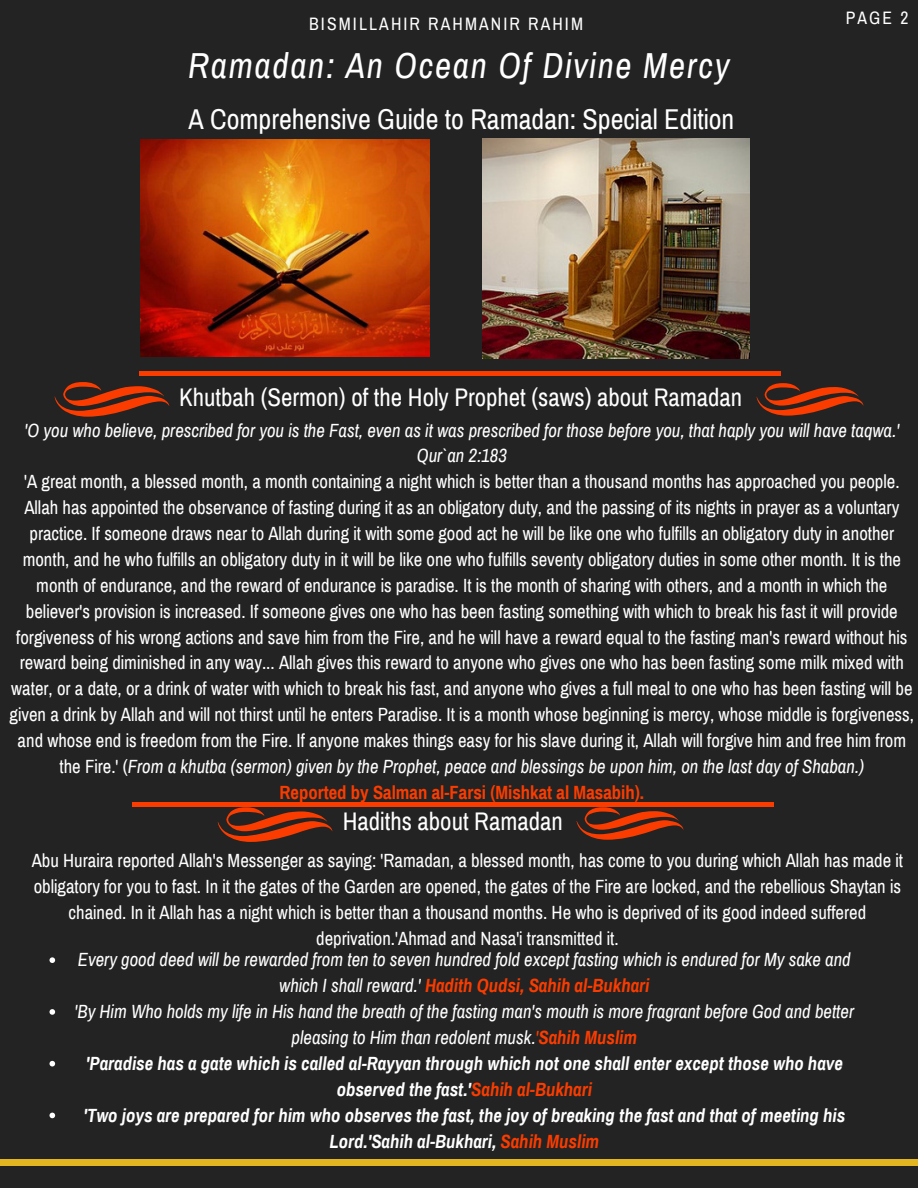
<style>
.page{position:relative;width:918px;height:1188px;background:#232323}
.page>*{position:absolute;margin:0;border:0;box-sizing:border-box;transform-origin:0 0}
.t1{font:italic 35.4px "Archivo Narrow";letter-spacing:.05em;color:#fff}
.t2{font:28.05px "Archivo Narrow";color:#fff}
.t3{font:24.9px "Archivo Narrow";color:#fff}
.t4{font:18.75px/25.8px "Archivo Narrow";color:#fff;text-align:center}
.t5{font:italic 18.75px/25.8px "Archivo Narrow";color:#fff;text-align:center}
.t6{font:17.55px "Archivo Narrow";letter-spacing:.12em;color:#fff}
.s1{font-style:italic}
.s2{font-weight:700;color:#fb3c00}
.s3{color:#fb3c00}
.s4{font-weight:700}
</style>
<div class="page">
<div style="left:0;top:1159px;width:918px;height:7px;background:#e2b621"></div>
<div style="left:140px;top:371px;width:641px;height:5px;background:#fb3c00"></div>
<img style="left:141px;top:140px;width:289px;height:217px">
<img style="left:483px;top:138px;width:266px;height:221px">
<div style="left:133px;top:802px;width:641px;height:5px;background:#fb3c00"></div>
<svg style="left:55px;top:382px;width:114px;height:35px"></svg>
<svg style="left:757px;top:383px;width:106px;height:33px"></svg>
<svg style="left:218px;top:807px;width:114px;height:35px"></svg>
<svg style="left:577px;top:807px;width:106px;height:33px"></svg>
<svg style="left:50px;top:957px;width:5px;height:6px"></svg>
<svg style="left:50px;top:1009px;width:5px;height:6px"></svg>
<svg style="left:50px;top:1061px;width:5px;height:5px"></svg>
<svg style="left:50px;top:1113px;width:5px;height:5px"></svg>
<p class="t6" style="left:309px;top:15px;width:275px">BISMILLAHIR RAHMANIR RAHIM</p>
<h1 class="t1" style="left:188px;top:47px;width:542px">Ramadan: An Ocean Of Divine Mercy</h1>
<h2 class="t2" style="left:188px;top:105px;width:547px">A Comprehensive Guide to Ramadan: Special Edition</h2>
<p class="t6" style="left:846px;top:8px;width:64px">PAGE 2</p>
<h3 class="t3" style="left:179px;top:384px;width:565px">Khutbah (Sermon) of the Holy Prophet (saws) about Ramadan</h3>
<p class="t5" style="left:24px;top:417px;width:876px">'O you who believe, prescribed for you is the Fast, even as it was prescribed for those before you, that haply you will have taqwa.'<br>Qur`an 2:183</p>
<p class="t4" style="left:10px;top:469px;width:906px">'A great month, a blessed month, a month containing a night which is better than a thousand months has approached you people.<br>Allah has appointed the observance of fasting during it as an obligatory duty, and the passing of its nights in prayer as a voluntary practice. If someone draws near to Allah during it with some good act he will be like one who fulfills an obligatory duty in another month, and he who fulfills an obligatory duty in it will be like one who fulfills seventy obligatory duties in some other month. It is the month of endurance, and the reward of endurance is paradise. It is the month of sharing with others, and a month in which the believer's provision is increased. If someone gives one who has been fasting something with which to break his fast it will provide forgiveness of his wrong actions and save him from the Fire, and he will have a reward equal to the fasting man's reward without his reward being diminished in any way... Allah gives this reward to anyone who gives one who has been fasting some milk mixed with water, or a date, or a drink of water with which to break his fast, and anyone who gives a full meal to one who has been fasting will be given a drink by Allah and will not thirst until he enters Paradise. It is a month whose beginning is mercy, whose middle is forgiveness, and whose end is freedom from the Fire. If anyone makes things easy for his slave during it, Allah will forgive him and free him from the Fire.' (<span class="s1">From a khutba (sermon) given by the Prophet, peace and blessings be upon him, on the last day of Shaban.)<br></span><span class="s2">Reported by Salman al-Farsi (Mishkat al Masabih).</span></p>
<h3 class="t3" style="left:343px;top:808px;width:221px">Hadiths about Ramadan</h3>
<p class="t4" style="left:32px;top:848px;width:873px">Abu Huraira reported Allah's Messenger as saying: 'Ramadan, a blessed month, has come to you during which Allah has made it obligatory for you to fast. In it the gates of the Garden are opened, the gates of the Fire are locked, and the rebellious Shaytan is chained. In it Allah has a night which is better than a thousand months. He who is deprived of its good indeed suffered deprivation.'Ahmad and Nasa'i transmitted it.</p>
<p class="t5" style="left:75px;top:947px;width:781px">Every good deed will be rewarded from ten to seven hundred fold except fasting which is endured for My sake and which I shall reward.' <span class="s2">Hadith Qudsi, Sahih al-Bukhari<br></span>'By Him Who holds my life in His hand the breath of the fasting man's mouth is more fragrant before God and better pleasing to Him than redolent musk.<span class="s3">'</span><span class="s2">Sahih Muslim<br></span><span class="s4">'Paradise has a gate which is called al-Rayyan through which not one shall enter except those who have observed the fast.'</span><span class="s2">Sahih al-Bukhari<br></span><span class="s4">'Two joys are prepared for him who observes the fast, the joy of breaking the fast and that of meeting his Lord.'Sahih al-Bukhari,</span> <span class="s2">Sahih Muslim</span></p>
</div>
